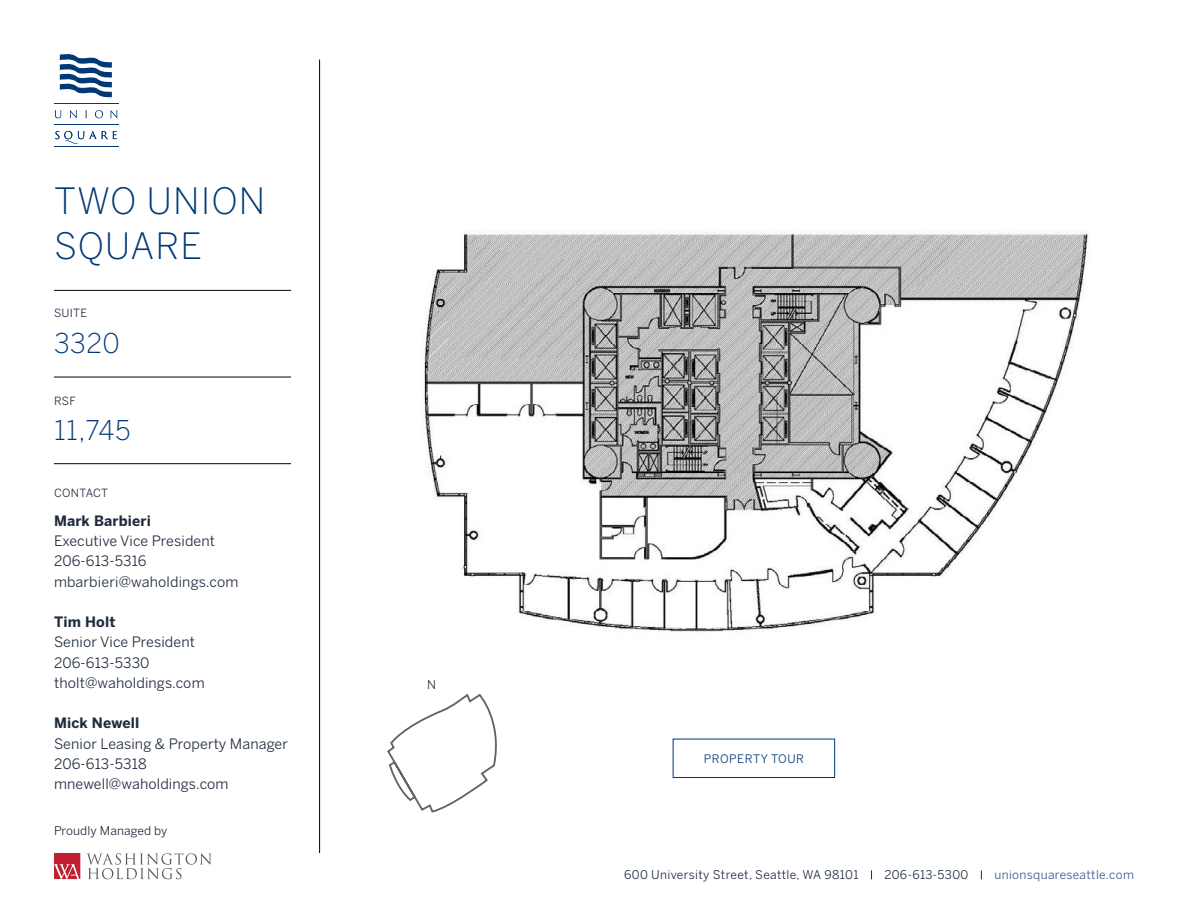
<style>
.page{position:relative;width:1188px;height:918px;background:#fff}
.page>*{position:absolute;margin:0;border:0;box-sizing:border-box;transform-origin:0 0}
.t1{font:300 36px/45px "Benton Sans";letter-spacing:.03em;color:#003976}
.t2{font:300 27px "Benton Sans";letter-spacing:.02em;color:#003976}
.t3{font:14.25px/20.2px "Benton Sans";letter-spacing:.01em;color:#1f2b3d}
.t4{font:700 14.25px "Benton Sans";letter-spacing:.01em;color:#1f2b3d}
.t5{font:12px "Benton Sans";letter-spacing:.03em;color:#1f2b3d}
.t6{font:12px "Benton Sans";letter-spacing:.03em;color:#3a588f}
.t7{font:12px "Benton Sans";letter-spacing:.01em;color:#1f2b3d}
.t8{font:11.7px "Benton Sans";letter-spacing:.05em;color:#003976}
.t9{font:11.25px "Benton Sans";letter-spacing:.025em;color:#1f2b3d}
</style>
<div class="page">
<hr style="left:319px;top:60px;width:1px;height:793px;background:#00000d">
<hr style="left:54px;top:104px;width:64px;height:1px;background:#003976">
<hr style="left:54px;top:124px;width:64px;height:1px;background:#003976">
<hr style="left:54px;top:146px;width:64px;height:1px;background:#003976">
<svg style="left:102px;top:131px;width:15px;height:8px"></svg>
<svg style="left:55px;top:131px;width:41px;height:13px"></svg>
<svg style="left:55px;top:110px;width:62px;height:8px"></svg>
<svg style="left:60px;top:54px;width:52px;height:44px"></svg>
<hr style="left:54px;top:290px;width:237px;height:1px;background:#00000d">
<hr style="left:54px;top:377px;width:237px;height:1px;background:#00000d">
<hr style="left:54px;top:463px;width:237px;height:1px;background:#00000d">
<svg style="left:54px;top:853px;width:26px;height:26px"></svg>
<svg style="left:86px;top:853px;width:125px;height:26px"></svg>
<img style="left:423px;top:230px;width:667px;height:402px">
<div style="left:673px;top:739px;width:162px;height:39px;background:#fff;border:1px solid #003976"></div>
<svg style="left:387px;top:693px;width:110px;height:120px"></svg>
<h1 class="t1" style="left:54px;top:178px;width:213px">TWO UNION<br>SQUARE</h1>
<p class="t9" style="left:54px;top:306px;width:35px">SUITE</p>
<h2 class="t2" style="left:54px;top:327px;width:67px">3320</h2>
<p class="t9" style="left:54px;top:395px;width:23px">RSF</p>
<h2 class="t2" style="left:54px;top:414px;width:78px">11,745</h2>
<p class="t9" style="left:54px;top:486px;width:55px">CONTACT</p>
<p class="t4" style="left:54px;top:512px;width:98px">Mark Barbieri</p>
<p class="t3" style="left:54px;top:531px;width:186px">Executive Vice President<br>206-613-5316 mbarbieri@waholdings.com</p>
<p class="t4" style="left:54px;top:613px;width:63px">Tim Holt</p>
<p class="t3" style="left:54px;top:632px;width:152px">Senior Vice President<br>206-613-5330 tholt@waholdings.com</p>
<p class="t4" style="left:54px;top:714px;width:87px">Mick Newell</p>
<p class="t3" style="left:54px;top:733px;width:236px">Senior Leasing &amp; Property Manager<br>206-613-5318 mnewell@waholdings.com</p>
<p class="t7" style="left:54px;top:823px;width:115px">Proudly Managed by</p>
<p class="t5" style="left:427px;top:678px;width:10px">N</p>
<p class="t8" style="left:704px;top:752px;width:102px">PROPERTY TOUR</p>
<p class="t5" style="left:624px;top:868px;width:236px">600 University Street, Seattle, WA 98101</p>
<p class="t5" style="left:885px;top:868px;width:85px">206-613-5300</p>
<p class="t6" style="left:994px;top:868px;width:141px">unionsquareseattle.com</p>
</div>
